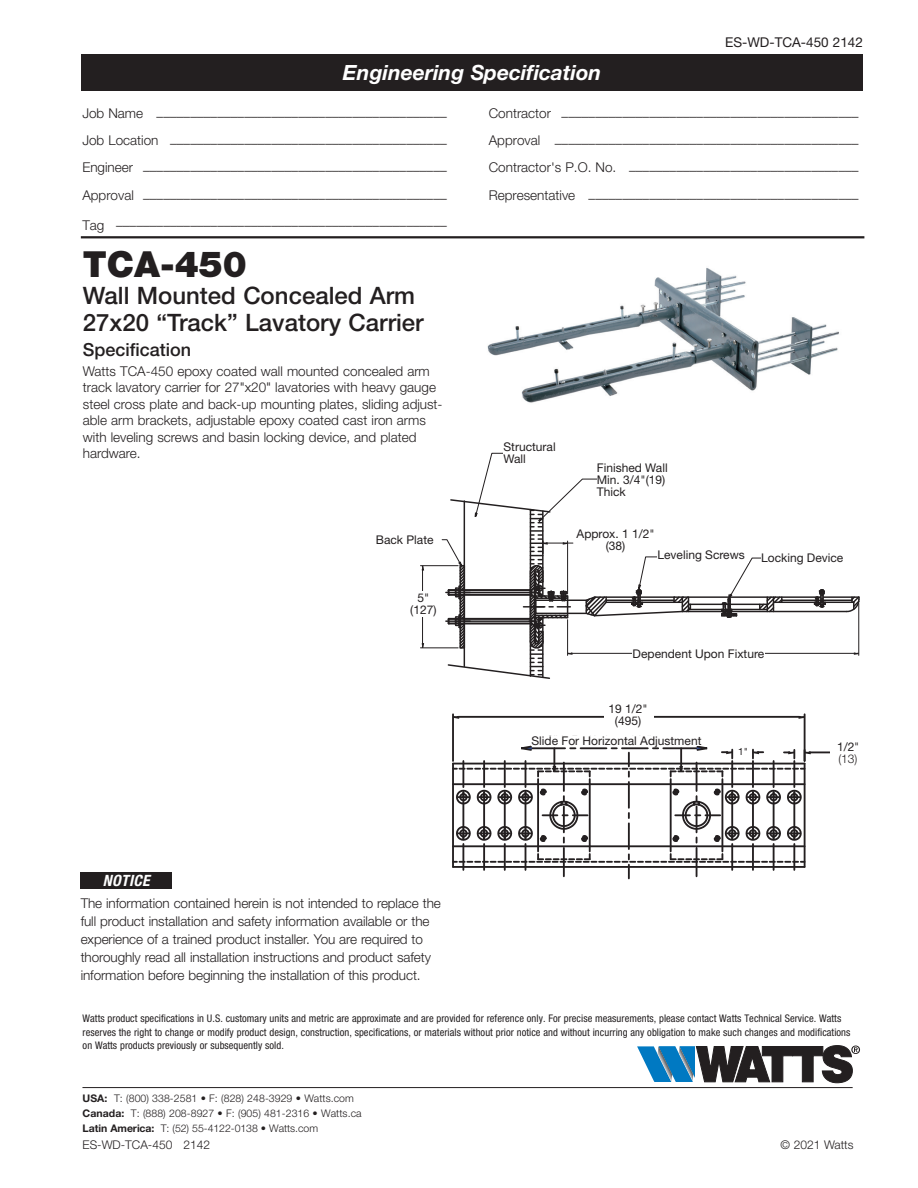
<style>
.page{position:relative;width:918px;height:1188px;background:#fff}
.page>*{position:absolute;margin:0;border:0;box-sizing:border-box;transform-origin:0 0}
.header_1{font:900 36px "Helvetica Neue LT Std";color:#231f20}
.header_2{font:500 24px/27px "Helvetica Neue LT Std";color:#231f20}
.t1{font:italic 700 21px "Helvetica Neue LT Std";color:#fff}
.Spec_header{font:500 18px "Helvetica Neue LT Std";color:#231f20}
.t2{font:italic 700 condensed 15.6px "Helvetica Neue LT Std";letter-spacing:.025em;color:#fff}
.notice{font:300 13.5px/18px "Helvetica Neue LT Std";letter-spacing:-.005em;color:#231f20}
.body{font:300 13.5px/16.5px "Helvetica Neue LT Std";color:#231f20}
.title_top_right{font:13.5px "Helvetica Neue LT Std";color:#231f20}
.the_names_for_drawin{font:12px "Helvetica Neue LT Std";color:#231f20}
.title_bottom{font:300 12px "Helvetica Neue LT Std";color:#231f20}
.the_names_for_drawin-2{font:300 12px "Helvetica Neue LT Std";color:#231f20}
.t3{font:condensed 10.5px/13.2px "Helvetica Neue LT Std";letter-spacing:.005em;color:#231f20}
.t4{font:300 10.5px "Helvetica Neue LT Std";letter-spacing:.005em;color:#231f20}
.t5{font:9.9px/9.9px "Helvetica Neue LT Std";color:#231f20;text-align:center}
.t6{font:8.4px/10.2px "Helvetica Neue LT Std";color:#231f20}
.s1{font-weight:300}
.s2{font-weight:700}
</style>
<div class="page">
<hr style="left:595px;top:596px;width:226px;height:2px;background:#231f20">
<hr style="left:823px;top:596px;width:36px;height:2px;background:#231f20">
<hr style="left:823px;top:602px;width:31px;height:1px;background:#231f20">
<hr style="left:782px;top:600px;width:70px;height:1px;background:#231f20">
<hr style="left:773px;top:602px;width:48px;height:1px;background:#231f20">
<hr style="left:688px;top:609px;width:79px;height:1px;background:#231f20">
<hr style="left:688px;top:604px;width:35px;height:1px;background:#231f20">
<hr style="left:683px;top:611px;width:164px;height:1px;background:#231f20">
<svg style="left:845px;top:596px;width:15px;height:17px"></svg>
<svg style="left:808px;top:589px;width:22px;height:19px"></svg>
<hr style="left:420px;top:648px;width:38px;height:1px;background:#231f20">
<hr style="left:420px;top:565px;width:38px;height:1px;background:#231f20">
<svg style="left:420px;top:565px;width:5px;height:26px"></svg>
<svg style="left:420px;top:617px;width:5px;height:32px"></svg>
<svg style="left:720px;top:558px;width:64px;height:60px"></svg>
<hr style="left:756px;top:653px;width:99px;height:1px;background:#231f20">
<hr style="left:859px;top:603px;width:1px;height:52px;background:#231f20">
<svg style="left:853px;top:651px;width:7px;height:5px"></svg>
<svg style="left:442px;top:453px;width:250px;height:226px"></svg>
<hr style="left:542px;top:511px;width:2px;height:85px;background:#231f20">
<hr style="left:81px;top:236px;width:783px;height:2px;background:#231f20">
<div style="left:81px;top:872px;width:91px;height:17px;background:#231f20"></div>
<div style="left:81px;top:54px;width:782px;height:37px;background:#231f20"></div>
<svg style="left:637px;top:1045px;width:223px;height:38px"></svg>
<hr style="left:82px;top:1087px;width:771px;height:1px;background:#231f20">
<div style="left:503px;top:440px;width:62px;height:26px;background:#fff"></div>
<hr style="left:638px;top:716px;width:161px;height:2px;background:#231f20">
<hr style="left:458px;top:716px;width:162px;height:2px;background:#231f20">
<hr style="left:804px;top:714px;width:2px;height:47px;background:#231f20">
<hr style="left:452px;top:714px;width:2px;height:47px;background:#231f20">
<svg style="left:452px;top:714px;width:8px;height:6px"></svg>
<svg style="left:798px;top:714px;width:8px;height:6px"></svg>
<hr style="left:452px;top:764px;width:2px;height:103px;background:#231f20">
<hr style="left:810px;top:751px;width:22px;height:2px;background:#231f20">
<svg style="left:453px;top:743px;width:359px;height:135px"></svg>
<div style="left:737px;top:745px;width:13px;height:14px;background:#fff"></div>
<div style="left:604px;top:705px;width:49px;height:19px;background:#fff"></div>
<div style="left:531px;top:736px;width:174px;height:10px;background:#fff"></div>
<div style="left:831px;top:732px;width:34px;height:41px;background:#fff"></div>
<div style="left:597px;top:459px;width:79px;height:40px;background:#fff"></div>
<div style="left:579px;top:526px;width:57px;height:29px;background:#fff"></div>
<div style="left:574px;top:526px;width:84px;height:26px;background:#fff"></div>
<div style="left:658px;top:547px;width:91px;height:16px;background:#fff"></div>
<div style="left:761px;top:550px;width:91px;height:15px;background:#fff"></div>
<div style="left:632px;top:645px;width:133px;height:18px;background:#fff"></div>
<img style="left:487px;top:268px;width:352px;height:135px">
<p class="title_top_right" style="left:725px;top:34px;width:139px">ES-WD-TCA-450 2142</p>
<p class="t1" style="left:343px;top:59px;width:260px">Engineering Specification</p>
<p class="notice" style="left:82px;top:107px;width:366px">Job Name –––––––––––––––––––––––––––––––––––––––––––</p>
<p class="notice" style="left:489px;top:107px;width:371px">Contractor ––––––––––––––––––––––––––––––––––––––––––––</p>
<p class="notice" style="left:82px;top:134px;width:366px">Job Location –––––––––––––––––––––––––––––––––––––––––</p>
<p class="notice" style="left:489px;top:134px;width:371px">Approval –––––––––––––––––––––––––––––––––––––––––––––</p>
<p class="notice" style="left:82px;top:161px;width:366px">Engineer –––––––––––––––––––––––––––––––––––––––––––––</p>
<p class="notice" style="left:489px;top:161px;width:371px">Contractor's P.O. No. ––––––––––––––––––––––––––––––––––</p>
<p class="notice" style="left:82px;top:189px;width:366px">Approval –––––––––––––––––––––––––––––––––––––––––––––</p>
<p class="notice" style="left:489px;top:189px;width:371px">Representative ––––––––––––––––––––––––––––––––––––––––</p>
<p class="notice" style="left:82px;top:216px;width:366px">Tag –––––––––––––––––––––––––––––––––––––––––––––––––</p>
<p class="header_1" style="left:83px;top:243px;width:166px">TCA-450</p>
<p class="header_2" style="left:83px;top:282px;width:342px">Wall Mounted Concealed Arm<br>27x20 “Track” Lavatory Carrier</p>
<p class="Spec_header" style="left:83px;top:339px;width:110px">Specification</p>
<p class="body" style="left:83px;top:363px;width:361px">Watts TCA-450 epoxy coated wall mounted concealed arm track lavatory carrier for 27"x20" lavatories with heavy gauge steel cross plate and back-up mounting plates, sliding adjust&shy;able arm brackets, adjustable epoxy coated cast iron arms with leveling screws and basin locking device, and plated hardware.</p>
<p class="the_names_for_drawin" style="left:376px;top:533px;width:59px">Back Plate</p>
<p class="t6" style="left:396px;top:534px;width:42px">Back Plate</p>
<p class="t2" style="left:103px;top:871px;width:48px">NOTICE</p>
<p class="the_names_for_drawin" style="left:418px;top:591px;width:13px">5"</p>
<p class="the_names_for_drawin" style="left:410px;top:603px;width:28px">(127)</p>
<p class="t6" style="left:413px;top:595px;width:20px;line-height:8.4px;text-align:center">5" (127)</p>
<p class="notice" style="left:81px;top:894px;width:362px">The information contained herein is not intended to replace the full product installation and safety information available or the experience of a trained product installer. You are required to thoroughly read all installation instructions and product safety information before beginning the installation of this product.</p>
<p class="the_names_for_drawin" style="left:503px;top:440px;width:54px">Structural</p>
<p class="the_names_for_drawin" style="left:503px;top:452px;width:24px">Wall</p>
<p class="t6" style="left:515px;top:444px;width:38px">Structural<br>Wall</p>
<p class="the_names_for_drawin" style="left:597px;top:460px;width:72px">Finished Wall</p>
<p class="the_names_for_drawin" style="left:597px;top:472px;width:70px">Min. 3/4"(19)</p>
<p class="the_names_for_drawin" style="left:597px;top:484px;width:30px">Thick</p>
<p class="the_names_for_drawin" style="left:577px;top:526px;width:80px">Approx. 1 1/2"</p>
<p class="the_names_for_drawin" style="left:606px;top:538px;width:21px">(38)</p>
<p class="the_names_for_drawin" style="left:658px;top:548px;width:89px">Leveling Screws</p>
<p class="the_names_for_drawin" style="left:761px;top:551px;width:84px">Locking Device</p>
<p class="t6" style="left:603px;top:463px;width:52px">Finished Wall<br>Min. 3/4"(19)<br>Thick</p>
<p class="t6" style="left:577px;top:536px;width:57px;line-height:8.4px;text-align:center">Approx. 1 1/2" (38)</p>
<p class="t6" style="left:678px;top:551px;width:63px">Leveling Screws</p>
<p class="t6" style="left:781px;top:552px;width:60px">Locking Device</p>
<p class="the_names_for_drawin" style="left:633px;top:647px;width:133px">Dependent Upon Fixture</p>
<p class="t6" style="left:657px;top:648px;width:95px">Dependent Upon Fixture</p>
<p class="the_names_for_drawin" style="left:609px;top:702px;width:41px">19 1/2"</p>
<p class="the_names_for_drawin" style="left:615px;top:714px;width:28px">(495)</p>
<p class="the_names_for_drawin" style="left:531px;top:734px;width:172px">Slide For Horizontal Adjustment</p>
<p class="the_names_for_drawin" style="left:837px;top:739px;width:23px">1/2<span class="s1">"</span></p>
<p class="the_names_for_drawin-2" style="left:838px;top:751px;width:21px">(13)</p>
<p class="t5" style="left:613px;top:704px;width:34px">19 1/2" (495)</p>
<p class="t5" style="left:547px;top:735px;width:142px">Slide For Horizontal Adjustment</p>
<p class="t5" style="left:836px;top:740px;width:20px;text-align:left">1/2" (13)</p>
<p class="t5" style="left:738px;top:746px;width:11px">1"</p>
<p class="t3" style="left:83px;top:1012px;width:769px">Watts product specifications in U.S. customary units and metric are approximate and are provided for reference only. For precise measurements, please contact Watts Technical Service. Watts reserves the right to change or modify product design, construction, specifications, or materials without prior notice and without incurring any obligation to make such changes and modifications on Watts products previously or subsequently sold.</p>
<p class="t4" style="left:83px;top:1091px;width:273px"><span class="s2">USA:</span> T: (800) 338-2581 • F: (828) 248-3929 • Watts.com</p>
<p class="t4" style="left:83px;top:1106px;width:281px"><span class="s2">Canada:</span> T: (888) 208-8927 • F: (905) 481-2316 • Watts.ca</p>
<p class="t4" style="left:83px;top:1121px;width:237px"><span class="s2">Latin America:</span> T: (52) 55-4122-0138 • Watts.com</p>
<p class="title_bottom" style="left:83px;top:1137px;width:129px">ES-WD-TCA-450 2142</p>
<p class="title_bottom" style="left:780px;top:1137px;width:75px">© 2021 Watts</p>
</div>
